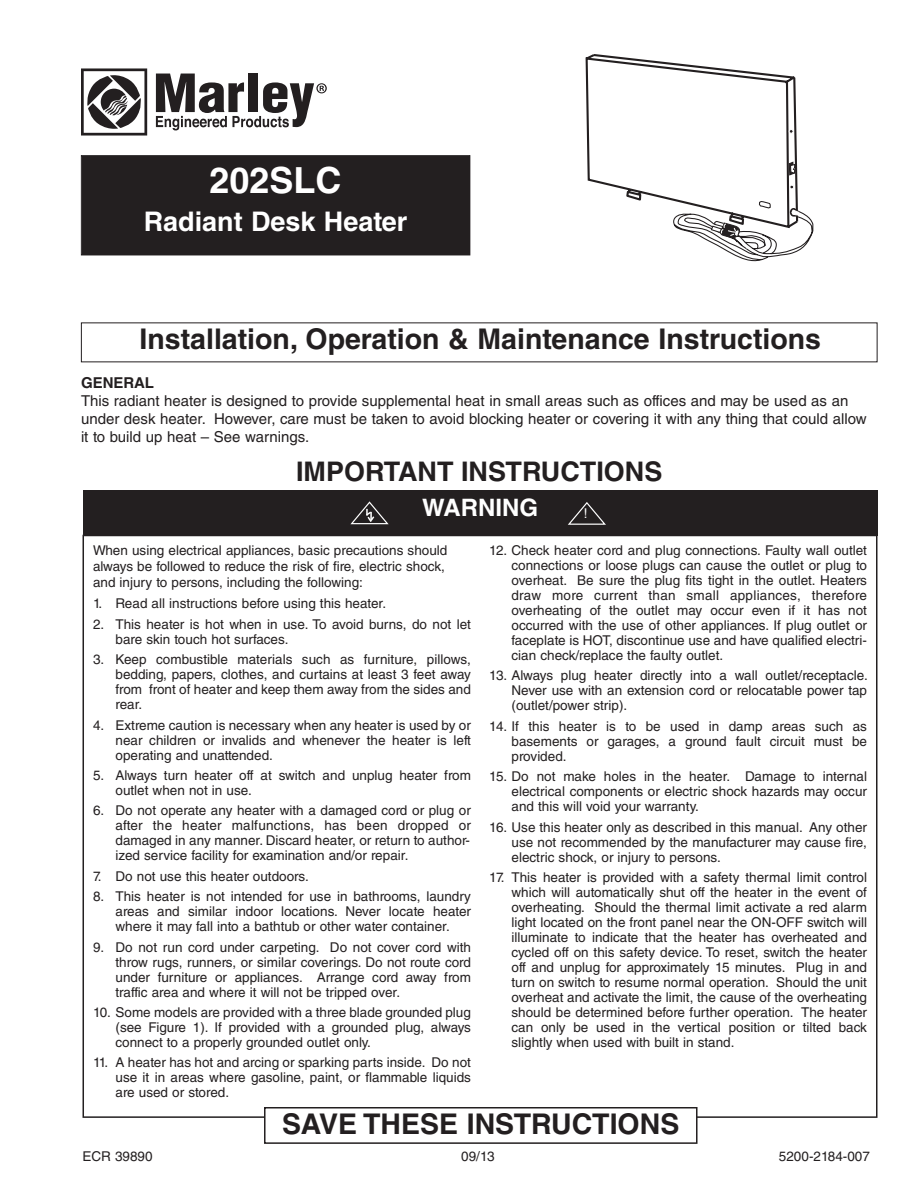
<style>
.page{position:relative;width:918px;height:1188px;background:#fff}
.page>*{position:absolute;margin:0;border:0;box-sizing:border-box;transform-origin:0 0}
.t1{font:700 36px "Helvetica LT Std";color:#fff}
.t2{font:700 28.5px "Helvetica LT Std";color:#231f20}
.t3{font:700 27px "Helvetica LT Std";color:#231f20}
.t4{font:700 27px "Helvetica LT Std";color:#fff}
.t5{font:700 24px "Helvetica LT Std";color:#fff}
.t6{font:15px/18px "Helvetica LT Std";color:#231f20}
.t7{font:700 15px "Helvetica LT Std";color:#231f20}
.t8{font:13.5px/15px "Helvetica LT Std";color:#231f20;text-align:justify}
.t9{font:13.5px "Helvetica LT Std";color:#fff}
</style>
<div class="page">
<div style="left:82px;top:156px;width:388px;height:99px;background:#231f20"></div>
<div style="left:81px;top:155px;width:389px;height:100px;border:1px solid #231f20"></div>
<div style="left:83px;top:491px;width:795px;height:45px;background:#231f20"></div>
<div style="left:264px;top:1107px;width:434px;height:37px;border:2px solid #231f20"></div>
<svg style="left:568px;top:502px;width:38px;height:23px"></svg>
<svg style="left:350px;top:501px;width:39px;height:23px"></svg>
<svg style="left:81px;top:68px;width:66px;height:68px"></svg>
<svg style="left:156px;top:74px;width:171px;height:56px"></svg>
<svg style="left:586px;top:54px;width:227px;height:207px"></svg>
<h1 class="t1" style="left:210px;top:167px;width:134px">202SLC</h1>
<h3 class="t4" style="left:144px;top:212px;width:265px">Radiant Desk Heater</h3>
<h2 class="t2" style="left:140px;top:328px;width:683px">Installation, Operation &amp; Maintenance Instructions</h2>
<p class="t7" style="left:81px;top:377px;width:75px">GENERAL</p>
<p class="t6" style="left:81px;top:393px;width:787px">This radiant heater is designed to provide supplemental heat in small areas such as offices and may be used as an under desk heater. However, care must be taken to avoid blocking heater or covering it with any thing that could allow it to build up heat – See warnings.</p>
<h3 class="t3" style="left:296px;top:461px;width:368px">IMPORTANT INSTRUCTIONS</h3>
<h3 class="t5" style="left:422px;top:498px;width:117px">WARNING</h3>
<p class="t9" style="left:584px;top:509px;width:5px">!</p>
<p class="t8" style="left:93px;top:543px;width:356px;line-height:16.2px;text-align:left">When using electrical appliances, basic precautions should always be followed to reduce the risk of fire, electric shock, and injury to persons, including the following:</p>
<p class="t8" style="left:93px;top:597px;width:295px">1. Read all instructions before using this heater.</p>
<p class="t8" style="left:116px;top:618px;width:357px;text-indent:-22px">2. This heater is hot when in use. To avoid burns, do not let bare skin touch hot surfaces.</p>
<p class="t8" style="left:116px;top:653px;width:357px;text-indent:-23px">3. Keep combustible materials such as furniture, pillows, bedding, papers, clothes, and curtains at least 3 feet away from front of heater and keep them away from the sides and rear.</p>
<p class="t8" style="left:116px;top:719px;width:357px;text-indent:-23px">4. Extreme caution is necessary when any heater is used by or near children or invalids and whenever the heater is left operating and unattended.</p>
<p class="t8" style="left:116px;top:769px;width:357px;text-indent:-22px">5. Always turn heater off at switch and unplug heater from outlet when not in use.</p>
<p class="t8" style="left:116px;top:804px;width:357px;text-indent:-23px">6. Do not operate any heater with a damaged cord or plug or after the heater malfunctions, has been dropped or damaged in any manner. Discard heater, or return to author&shy;ized service facility for examination and/or repair.</p>
<p class="t8" style="left:93px;top:870px;width:217px">7. Do not use this heater outdoors.</p>
<p class="t8" style="left:116px;top:890px;width:357px;text-indent:-23px">8. This heater is not intended for use in bathrooms, laundry areas and similar indoor locations. Never locate heater where it may fall into a bathtub or other water container.</p>
<p class="t8" style="left:116px;top:941px;width:357px;text-indent:-22px">9. Do not run cord under carpeting. Do not cover cord with throw rugs, runners, or similar coverings. Do not route cord under furniture or appliances. Arrange cord away from traffic area and where it will not be tripped over.</p>
<p class="t8" style="left:116px;top:1006px;width:357px;text-indent:-23px">10. Some models are provided with a three blade grounded plug (see Figure 1). If provided with a grounded plug, always connect to a properly grounded outlet only.</p>
<p class="t8" style="left:116px;top:1056px;width:357px;text-indent:-23px">11. A heater has hot and arcing or sparking parts inside. Do not use it in areas where gasoline, paint, or flammable liquids are used or stored.</p>
<p class="t8" style="left:512px;top:544px;width:357px;text-indent:-22px">12. Check heater cord and plug connections. Faulty wall outlet connections or loose plugs can cause the outlet or plug to overheat. Be sure the plug fits tight in the outlet. Heaters draw more current than small appliances, therefore overheating of the outlet may occur even if it has not occurred with the use of other appliances. If plug outlet or faceplate is HOT, discontinue use and have qualified electri&shy;cian check/replace the faulty outlet.</p>
<p class="t8" style="left:512px;top:669px;width:358px;text-indent:-22px">13. Always plug heater directly into a wall outlet/receptacle.<br>Never use with an extension cord or relocatable power tap (outlet/power strip).</p>
<p class="t8" style="left:512px;top:720px;width:357px;text-indent:-22px">14. If this heater is to be used in damp areas such as basements or garages, a ground fault circuit must be provided.</p>
<p class="t8" style="left:512px;top:770px;width:357px;text-indent:-22px">15. Do not make holes in the heater. Damage to internal electrical components or electric shock hazards may occur and this will void your warranty.</p>
<p class="t8" style="left:512px;top:821px;width:357px;text-indent:-22px">16. Use this heater only as described in this manual. Any other use not recommended by the manufacturer may cause fire, electric shock, or injury to persons.</p>
<p class="t8" style="left:512px;top:871px;width:357px;text-indent:-22px">17. This heater is provided with a safety thermal limit control which will automatically shut off the heater in the event of overheating. Should the thermal limit activate a red alarm light located on the front panel near the ON-OFF switch will illuminate to indicate that the heater has overheated and cycled off on this safety device. To reset, switch the heater off and unplug for approximately 15 minutes. Plug in and turn on switch to resume normal operation. Should the unit overheat and activate the limit, the cause of the overheating should be determined before further operation. The heater can only be used in the vertical position or tilted back slightly when used with built in stand.</p>
<h2 class="t2" style="left:282px;top:1113px;width:399px">SAVE THESE INSTRUCTIONS</h2>
<p class="t8" style="left:82px;top:1150px;width:72px">ECR 39890</p>
<p class="t8" style="left:461px;top:1150px;width:35px">09/13</p>
<p class="t8" style="left:779px;top:1150px;width:93px">5200-2184-007</p>
</div>
